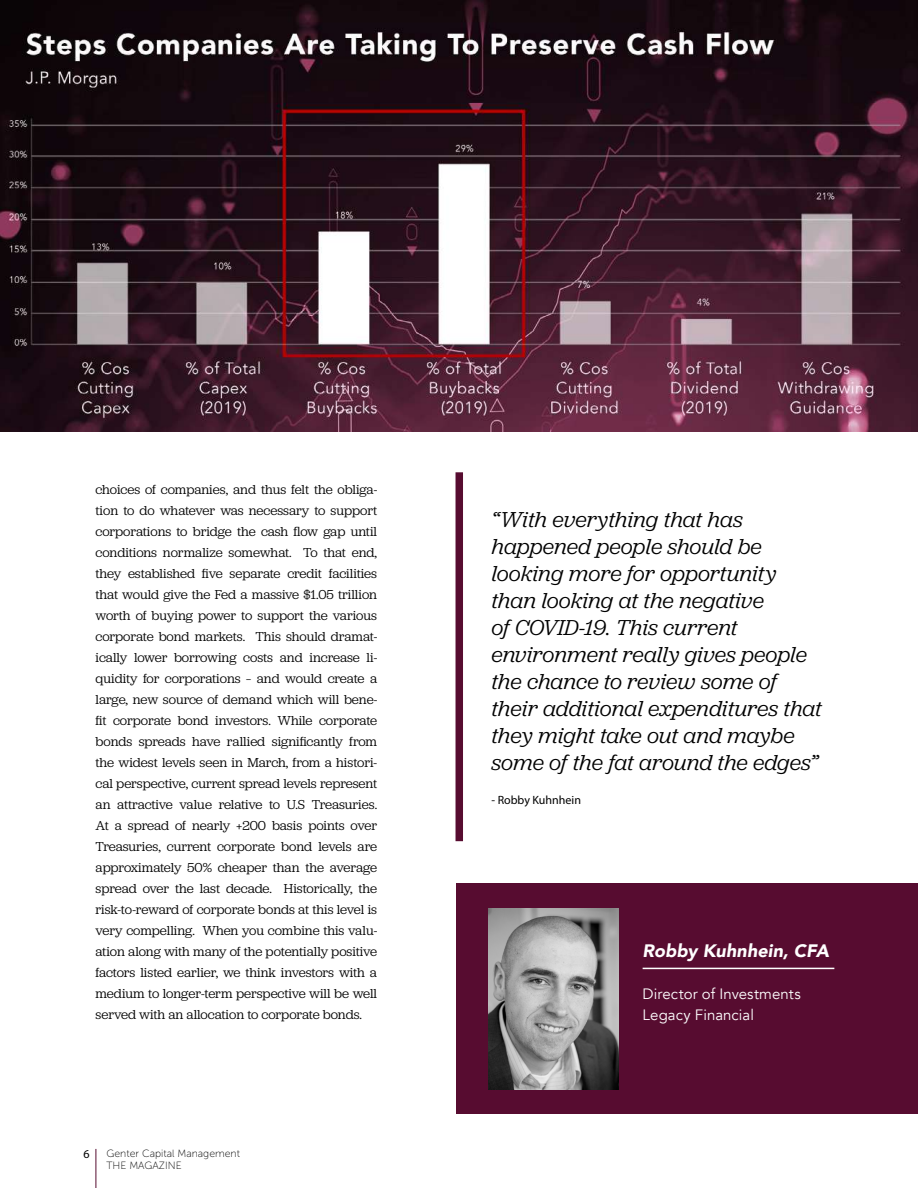
<style>
.page{position:relative;width:918px;height:1188px;background:#fff}
.page>*{position:absolute;margin:0;border:0;box-sizing:border-box;transform-origin:0 0}
.t1{font:italic 22.5px/27px "Jubilat";color:#000}
.t2{font:italic 900 18px "Avenir";color:#fff}
.t3{font:15px/21px "Avenir";letter-spacing:.005em;color:#fff}
.t4{font:13.5px/21px "Jubilat";color:#000;text-align:justify}
.t5{font:12px "Myriad Pro";color:#000}
.t6{font:10.5px/12px "Museo Sans 100";color:#000}
</style>
<div class="page">
<hr style="left:96px;top:1149px;width:1px;height:39px;background:#570c30">
<img style="left:0;top:0;width:918px;height:432px">
<div style="left:456px;top:884px;width:462px;height:230px;background:#570c30"></div>
<div style="left:456px;top:472px;width:7px;height:369px;background:#570c30"></div>
<img style="left:488px;top:909px;width:130px;height:180px">
<hr style="left:643px;top:968px;width:191px;height:1px;background:#fff">
<p class="t4" style="left:96px;top:479px;width:283px">choices of companies, and thus felt the obliga&shy;tion to do whatever was necessary to support corporations to bridge the cash flow gap until conditions normalize somewhat. To that end, they established five separate credit facilities that would give the Fed a massive $1.05 trillion worth of buying power to support the various corporate bond markets. This should dramat&shy;ically lower borrowing costs and increase li&shy;quidity for corporations – and would create a large, new source of demand which will bene&shy;fit corporate bond investors. While corporate bonds spreads have rallied significantly from the widest levels seen in March, from a histori&shy;cal perspective, current spread levels represent an attractive value relative to U.S Treasuries.<br>At a spread of nearly +200 basis points over Treasuries, current corporate bond levels are approximately 50% cheaper than the average spread over the last decade. Historically, the risk-to-reward of corporate bonds at this level is very compelling. When you combine this valu&shy;ation along with many of the potentially positive factors listed earlier, we think investors with a medium to longer-term perspective will be well served with an allocation to corporate bonds.</p>
<p class="t5" style="left:83px;top:1147px;width:8px">6</p>
<p class="t6" style="left:107px;top:1147px;width:135px">Genter Capital Management<br>THE MAGAZINE</p>
<p class="t1" style="left:491px;top:505px;width:332px">“With everything that has happened people should be looking more for opportunity than looking at the negative<br>of COVID-19. This current environment really gives people the chance to review some of their additional expenditures that they might take out and maybe some of the fat around the edges”</p>
<p class="t5" style="left:491px;top:792px;width:91px">- Robby Kuhnhein</p>
<h2 class="t2" style="left:643px;top:936px;width:188px">Robby Kuhnhein, CFA</h2>
<p class="t3" style="left:643px;top:984px;width:160px">Director of Investments<br>Legacy Financial</p>
</div>
